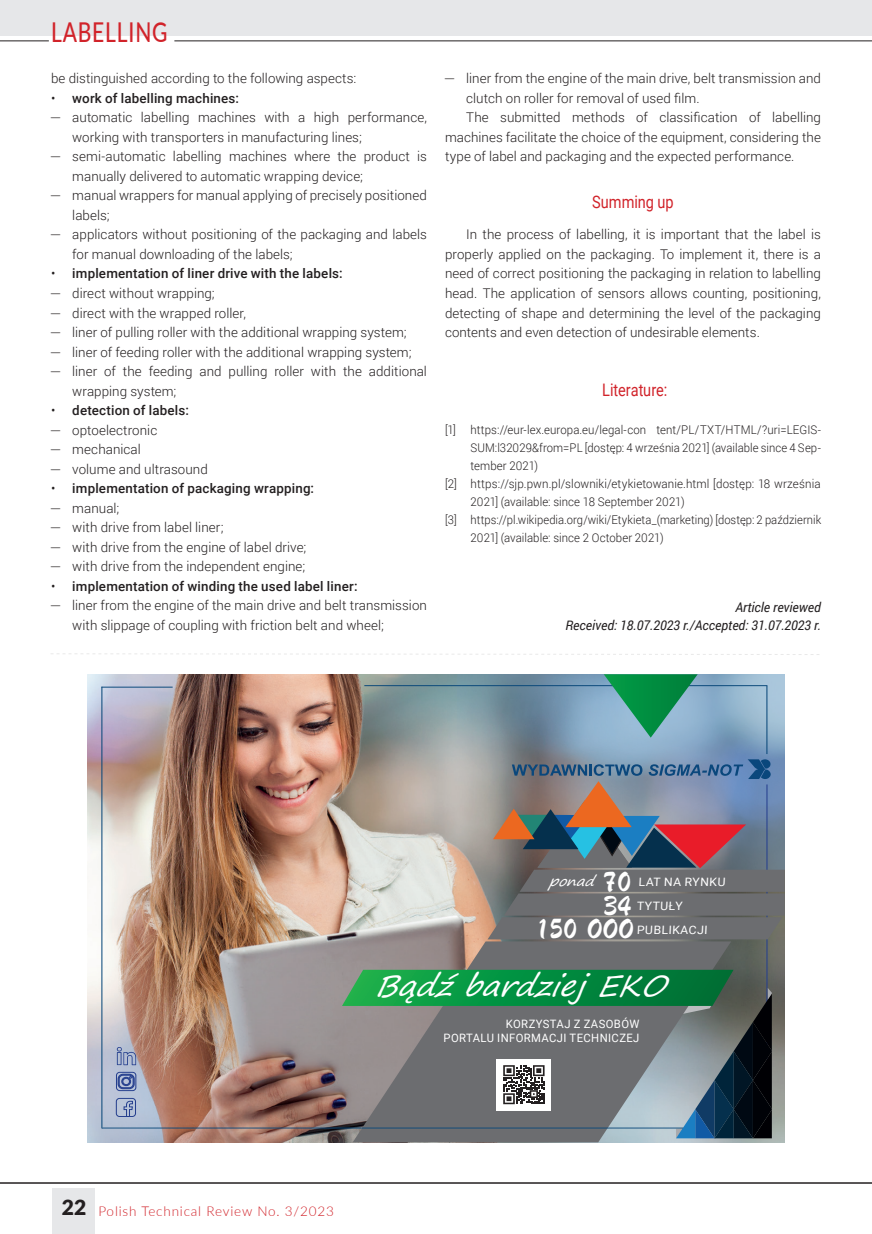
<style>
.page{position:relative;width:872px;height:1234px;background:#fff}
.page>*{position:absolute;margin:0;border:0;box-sizing:border-box;transform-origin:0 0}
.t1{font:italic 29.85px/47.4px "Brush Script Std";color:#fff;text-align:right;scale:.81 1}
.t2{font:italic 28.95px "Segoe Print";color:#fff;scale:1.06 1}
.t3{font:500 27.3px "Lato";letter-spacing:.04em;color:#d1232a;scale:.77 1}
.SRODTYTOL{font:17.25px "Roboto";color:#d1232a;scale:.84 1}
.t4{font:italic 13.8px "Segoe Print";color:#fff;scale:1.06 1}
.t5{font:300 13.5px "Lato";letter-spacing:.06em;color:#d1232a}
.Tekst_podstawowy_21{font:300 13.35px/19.5px "Roboto";letter-spacing:.005em;color:#231f20}
.Tekst_podstawowy_21-2{font:500 13.35px "Roboto";letter-spacing:.015em;color:#231f20}
.LITERATURAAAAAAAAAAAAA{font:italic 13.35px "Roboto";letter-spacing:-.005em;color:#231f20;scale:.95 1}
.LITERATURAAAAAAAAAAAAA-2{font:300 12px/18px "Roboto";letter-spacing:.005em;color:#231f20;text-align:justify;scale:.95 1}
.LITERATURAAAAAAAAAAAAA-3{font:300 12px/18px "Roboto";letter-spacing:.005em;color:#231f20;scale:.93 1}
.LITERATURAAAAAAAAAAAAA-4{font:300 12px/18px "Roboto";letter-spacing:.005em;color:#231f20}
.t6{font:11.55px/13.8px "Roboto";letter-spacing:.035em;color:#fff;text-align:right}
.t7{font:11.55px "Roboto";letter-spacing:.035em;color:#fff;scale:1.06 1}
.s1{font-weight:300}
.s2{font-family:"Times New Roman";font-weight:400;font-size:18px}
.s3{font-weight:900;font-size:21px;color:#231f20}
</style>
<div class="page">
<div style="left:52px;top:1187px;width:42px;height:46px;background:#e6e7e9"></div>
<hr style="left:0;top:1182px;width:872px;height:1px;background:#231f20">
<div style="left:0;top:0;width:871px;height:36px;background:#e6e7e9"></div>
<hr style="left:0;top:40px;width:49px;height:1px;background:#231f20">
<hr style="left:174px;top:40px;width:698px;height:1px;background:#231f20">
<hr style="left:871px;top:0;width:1px;height:36px;background:#e6e7e9">
<svg style="left:51px;top:653px;width:768px;height:2px"></svg>
<img style="left:87px;top:674px;width:697px;height:468px">
<svg style="left:457px;top:674px;width:327px;height:195px;background:#88a1b3"></svg>
<hr style="left:101px;top:686px;width:1px;height:442px;background:#084779">
<hr style="left:101px;top:686px;width:72px;height:1px;background:#084779">
<hr style="left:364px;top:685px;width:403px;height:1px;background:#084779">
<hr style="left:766px;top:784px;width:1px;height:274px;background:#253f8e">
<hr style="left:766px;top:685px;width:1px;height:68px;background:#084779">
<div style="left:116px;top:1071px;width:20px;height:19px;border:1px solid #253f8e;border-radius:3px"></div>
<svg style="left:118px;top:1073px;width:17px;height:15px"></svg>
<div style="left:116px;top:1097px;width:20px;height:19px;border:1px solid #253f8e;border-radius:3px"></div>
<svg style="left:123px;top:1100px;width:10px;height:16px"></svg>
<svg style="left:604px;top:674px;width:93px;height:63px;background:#48a188"></svg>
<svg style="left:353px;top:941px;width:378px;height:201px;background:#7b797a"></svg>
<hr style="left:102px;top:1127px;width:581px;height:1px;background:#084779">
<svg style="left:487px;top:759px;width:297px;height:180px;background:#72717b"></svg>
<svg style="left:342px;top:969px;width:430px;height:168px;background:#5c786d"></svg>
<img style="left:116px;top:1045px;width:21px;height:20px">
<svg style="left:135px;top:1126px;width:7px;height:16px"></svg>
<h3 class="t3" style="left:51px;top:12px;width:153px">LABELLING</h3>
<p class="Tekst_podstawowy_21" style="left:51px;top:68px;width:307px">be distinguished according to the following aspects:</p>
<p class="Tekst_podstawowy_21-2" style="left:51px;top:89px;width:189px"><span class="s1">•</span> work of labelling machines:</p>
<p class="Tekst_podstawowy_21" style="left:72px;top:107px;width:356px;text-indent:-21px"><span class="s2">–</span> automatic labelling machines with a high performance, working with transporters in manufacturing lines;</p>
<p class="Tekst_podstawowy_21" style="left:72px;top:146px;width:356px;text-indent:-21px"><span class="s2">–</span> semi-automatic labelling machines where the product is manually delivered to automatic wrapping device;</p>
<p class="Tekst_podstawowy_21" style="left:72px;top:185px;width:356px;text-indent:-21px"><span class="s2">–</span> manual wrappers for manual applying of precisely positioned labels;</p>
<p class="Tekst_podstawowy_21" style="left:72px;top:224px;width:356px;text-indent:-21px"><span class="s2">–</span> applicators without positioning of the packaging and labels for manual downloading of the labels;</p>
<p class="Tekst_podstawowy_21-2" style="left:51px;top:264px;width:293px"><span class="s1">•</span> implementation of liner drive with the labels:</p>
<p class="Tekst_podstawowy_21" style="left:51px;top:283px;width:165px"><span class="s2">–</span> direct without wrapping;</p>
<p class="Tekst_podstawowy_21" style="left:51px;top:302px;width:196px"><span class="s2">–</span> direct with the wrapped roller,</p>
<p class="Tekst_podstawowy_21" style="left:51px;top:322px;width:357px"><span class="s2">–</span> liner of pulling roller with the additional wrapping system;</p>
<p class="Tekst_podstawowy_21" style="left:51px;top:341px;width:362px"><span class="s2">–</span> liner of feeding roller with the additional wrapping system;</p>
<p class="Tekst_podstawowy_21" style="left:72px;top:361px;width:356px;text-indent:-21px"><span class="s2">–</span> liner of the feeding and pulling roller with the additional wrapping system;</p>
<p class="Tekst_podstawowy_21-2" style="left:51px;top:401px;width:139px"><span class="s1">•</span> detection of labels:</p>
<p class="Tekst_podstawowy_21" style="left:51px;top:419px;width:108px"><span class="s2">–</span> optoelectronic</p>
<p class="Tekst_podstawowy_21" style="left:51px;top:439px;width:91px"><span class="s2">–</span> mechanical</p>
<p class="Tekst_podstawowy_21" style="left:51px;top:458px;width:158px"><span class="s2">–</span> volume and ultrasound</p>
<p class="Tekst_podstawowy_21-2" style="left:51px;top:479px;width:265px"><span class="s1">•</span> implementation of packaging wrapping:</p>
<p class="Tekst_podstawowy_21" style="left:51px;top:497px;width:70px"><span class="s2">–</span> manual;</p>
<p class="Tekst_podstawowy_21" style="left:51px;top:517px;width:174px"><span class="s2">–</span> with drive from label liner;</p>
<p class="Tekst_podstawowy_21" style="left:51px;top:536px;width:257px"><span class="s2">–</span> with drive from the engine of label drive;</p>
<p class="Tekst_podstawowy_21" style="left:51px;top:556px;width:256px"><span class="s2">–</span> with drive from the independent engine;</p>
<p class="Tekst_podstawowy_21-2" style="left:51px;top:576px;width:308px"><span class="s1">•</span> implementation of winding the used label liner:</p>
<p class="Tekst_podstawowy_21" style="left:72px;top:595px;width:356px;text-indent:-21px"><span class="s2">–</span> liner from the engine of the main drive and belt transmission with slippage of coupling with friction belt and wheel;</p>
<p class="Tekst_podstawowy_21" style="left:466px;top:68px;width:356px;text-indent:-21px"><span class="s2">–</span> liner from the engine of the main drive, belt transmission and clutch on roller for removal of used film.</p>
<p class="Tekst_podstawowy_21" style="left:445px;top:107px;width:377px;text-align:justify;text-indent:21px">The submitted methods of classification of labelling machines facilitate the choice of the equipment, considering the type of label and packaging and the expected performance.</p>
<p class="SRODTYTOL" style="left:592px;top:189px;width:99px">Summing up</p>
<p class="Tekst_podstawowy_21" style="left:445px;top:224px;width:377px;text-align:justify;text-indent:21px">In the process of labelling, it is important that the label is properly applied on the packaging. To implement it, there is a need of correct positioning the packaging in relation to labelling head. The application of sensors allows counting, positioning, detecting of shape and determining the level of the packaging contents and even detection of undesirable elements.</p>
<p class="SRODTYTOL" style="left:602px;top:377px;width:79px">Literature:</p>
<p class="LITERATURAAAAAAAAAAAAA-2" style="left:470px;top:420px;width:370px;text-indent:-26px">[1] https://eur-lex.europa.eu/legal-con tent/PL/TXT/HTML/?uri=LEGIS-SUM:l32029&amp;from=PL [dostęp: 4 września 2021] (available since 4 Sep&shy;tember 2021)</p>
<p class="LITERATURAAAAAAAAAAAAA-4" style="left:470px;top:474px;width:352px;text-indent:-26px">[2] https://sjp.pwn.pl/slowniki/etykietowanie.html [dostęp: 18 września<br>2021] (available: since 18 September 2021)</p>
<p class="LITERATURAAAAAAAAAAAAA-3" style="left:470px;top:510px;width:378px;text-indent:-26px">[3] https://pl.wikipedia.org/wiki/Etykieta_(marketing) [dostęp: 2 październik<br>2021] (available: since 2 October 2021)</p>
<p class="LITERATURAAAAAAAAAAAAA" style="left:735px;top:597px;width:92px">Article reviewed</p>
<p class="LITERATURAAAAAAAAAAAAA" style="left:565px;top:615px;width:270px">Received: 18.07.2023 r./Accepted: 31.07.2023 r.</p>
<p class="t1" style="left:538px;top:857px;width:135px">7 0-<br>150000</p>
<p class="t4" style="left:549px;top:868px;width:52px">ponad</p>
<p class="t7" style="left:638px;top:874px;width:84px">LAT NA RYNKU</p>
<p class="t7" style="left:637px;top:921px;width:69px">PUBLIKACJI</p>
<p class="t1" style="left:606px;top:881px;width:48px">34</p>
<p class="t7" style="left:636px;top:898px;width:45px">TYTUŁY</p>
<p class="t2" style="left:375px;top:959px;width:291px">BądźbardziejEKO</p>
<p class="t5" style="left:62px;top:1201px;width:274px"><span class="s3">22</span> Polish Technical Review No. 3/2023</p>
<p class="t6" style="left:443px;top:1016px;width:197px">KORZYSTAJ Z ZASOBÓW<br>PORTALU INFORMACJI TECHNICZEJ</p>
</div>
